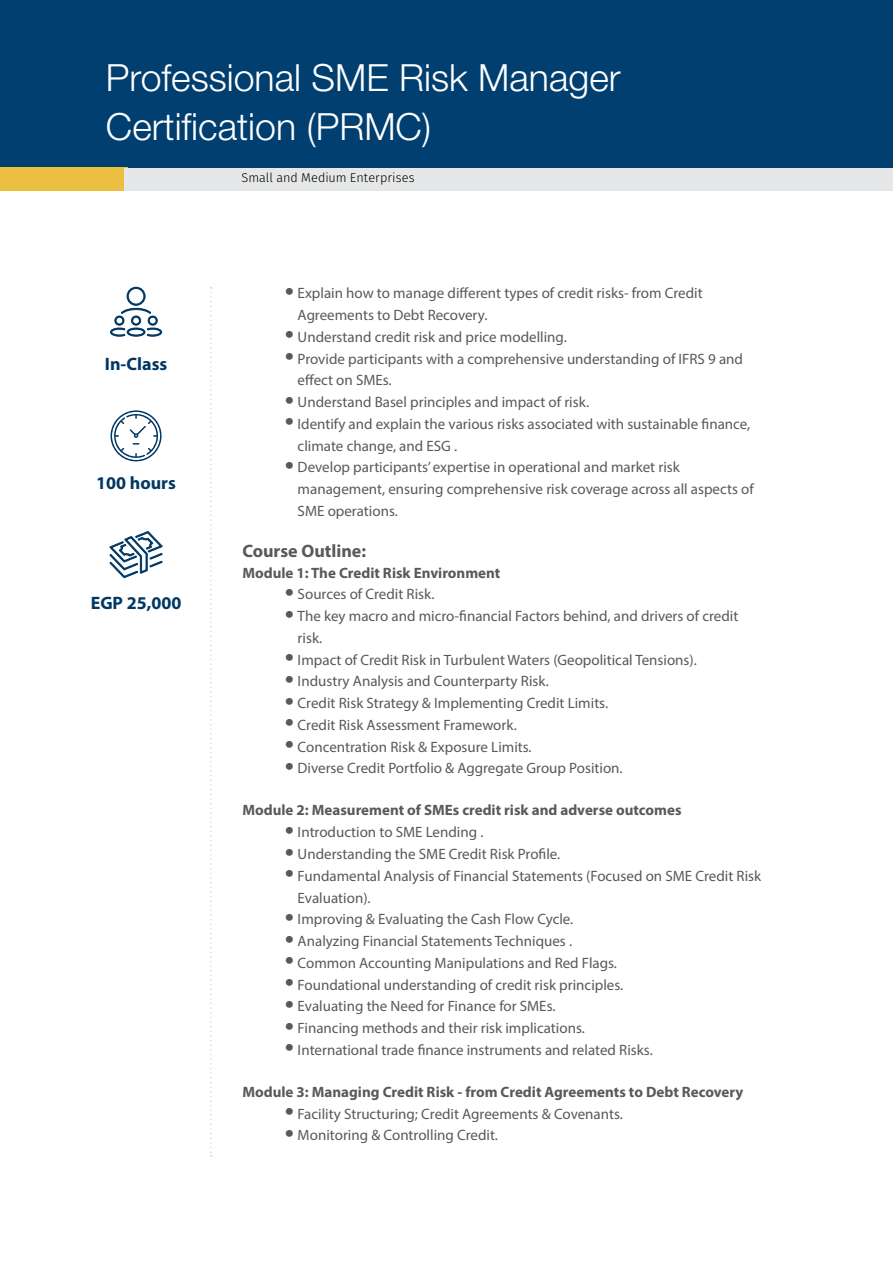
<style>
.page{position:relative;width:893px;height:1263px;background:#fff}
.page>*{position:absolute;margin:0;border:0;box-sizing:border-box;transform-origin:0 0}
.t1{font:300 37.5px/49.5px "Helvetica Neue LT Std";color:#fff}
.t2{font:700 18px "Myriad Pro";color:#003763}
.t3{font:700 18px "Myriad Pro";color:#58595b}
.t4{font:15px/21.8px "Myriad Pro";color:#58595b}
.t5{font:700 15px "Myriad Pro";color:#58595b}
.t6{font:300 12.75px "Fira Sans";color:#000}
.s1{font-size:33px}
</style>
<div class="page">
<div style="left:0;top:0;width:893px;height:168px;background:#003f70"></div>
<div style="left:0;top:168px;width:128px;height:23px;background:#ebc042"></div>
<div style="left:124px;top:168px;width:769px;height:22px;background:#e6e7e8"></div>
<svg style="left:210px;top:287px;width:2px;height:870px"></svg>
<svg style="left:110px;top:287px;width:52px;height:50px"></svg>
<svg style="left:111px;top:410px;width:51px;height:52px"></svg>
<svg style="left:109px;top:531px;width:54px;height:47px"></svg>
<h1 class="t1" style="left:106px;top:52px;width:516px">Professional SME Risk Manager<br>Certification (PRMC)</h1>
<p class="t6" style="left:242px;top:169px;width:175px">Small and Medium Enterprises</p>
<p class="t2" style="left:105px;top:353px;width:64px">In-Class</p>
<p class="t2" style="left:96px;top:472px;width:81px">100 hours</p>
<p class="t2" style="left:91px;top:591px;width:92px">EGP 25,000</p>
<p class="t4" style="left:298px;top:282px;width:407px;text-indent:-13px"><span class="s1">•</span> Explain how to manage different types of credit risks- from Credit<br>Agreements to Debt Recovery.</p>
<p class="t4" style="left:285px;top:326px;width:283px"><span class="s1">•</span> Understand credit risk and price modelling.</p>
<p class="t4" style="left:298px;top:347px;width:447px;text-indent:-13px"><span class="s1">•</span> Provide participants with a comprehensive understanding of IFRS 9 and effect on SMEs.</p>
<p class="t4" style="left:285px;top:391px;width:306px"><span class="s1">•</span> Understand Basel principles and impact of risk.</p>
<p class="t4" style="left:298px;top:413px;width:454px;text-indent:-13px"><span class="s1">•</span> Identify and explain the various risks associated with sustainable finance, climate change, and ESG .</p>
<p class="t4" style="left:298px;top:456px;width:458px;text-indent:-13px"><span class="s1">•</span> Develop participants’ expertise in operational and market risk management, ensuring comprehensive risk coverage across all aspects of<br>SME operations.</p>
<p class="t3" style="left:242px;top:539px;width:125px">Course Outline:</p>
<p class="t5" style="left:242px;top:563px;width:260px">Module 1: The Credit Risk Environment</p>
<p class="t4" style="left:285px;top:583px;width:151px"><span class="s1">•</span> Sources of Credit Risk.</p>
<p class="t4" style="left:298px;top:605px;width:442px;text-indent:-13px"><span class="s1">•</span> The key macro and micro-financial Factors behind, and drivers of credit risk.</p>
<p class="t4" style="left:285px;top:649px;width:413px"><span class="s1">•</span> Impact of Credit Risk in Turbulent Waters (Geopolitical Tensions).</p>
<p class="t4" style="left:285px;top:670px;width:265px"><span class="s1">•</span> Industry Analysis and Counterparty Risk.</p>
<p class="t4" style="left:285px;top:692px;width:325px"><span class="s1">•</span> Credit Risk Strategy &amp; Implementing Credit Limits.</p>
<p class="t4" style="left:285px;top:714px;width:233px"><span class="s1">•</span> Credit Risk Assessment Framework.</p>
<p class="t4" style="left:285px;top:736px;width:248px"><span class="s1">•</span> Concentration Risk &amp; Exposure Limits.</p>
<p class="t4" style="left:285px;top:757px;width:339px"><span class="s1">•</span> Diverse Credit Portfolio &amp; Aggregate Group Position.</p>
<p class="t5" style="left:242px;top:801px;width:441px">Module 2: Measurement of SMEs credit risk and adverse outcomes</p>
<p class="t4" style="left:285px;top:821px;width:200px"><span class="s1">•</span> Introduction to SME Lending .</p>
<p class="t4" style="left:285px;top:843px;width:277px"><span class="s1">•</span> Understanding the SME Credit Risk Profile.</p>
<p class="t4" style="left:298px;top:865px;width:465px;text-indent:-13px"><span class="s1">•</span> Fundamental Analysis of Financial Statements (Focused on SME Credit Risk<br>Evaluation).</p>
<p class="t4" style="left:285px;top:908px;width:290px"><span class="s1">•</span> Improving &amp; Evaluating the Cash Flow Cycle.</p>
<p class="t4" style="left:285px;top:930px;width:289px"><span class="s1">•</span> Analyzing Financial Statements Techniques .</p>
<p class="t4" style="left:285px;top:952px;width:334px"><span class="s1">•</span> Common Accounting Manipulations and Red Flags.</p>
<p class="t4" style="left:285px;top:973px;width:340px"><span class="s1">•</span> Foundational understanding of credit risk principles.</p>
<p class="t4" style="left:285px;top:995px;width:272px"><span class="s1">•</span> Evaluating the Need for Finance for SMEs.</p>
<p class="t4" style="left:285px;top:1017px;width:301px"><span class="s1">•</span> Financing methods and their risk implications.</p>
<p class="t4" style="left:285px;top:1039px;width:369px"><span class="s1">•</span> International trade finance instruments and related Risks.</p>
<p class="t5" style="left:242px;top:1082px;width:502px">Module 3: Managing Credit Risk - from Credit Agreements to Debt Recovery</p>
<p class="t4" style="left:285px;top:1102px;width:340px"><span class="s1">•</span> Facility Structuring; Credit Agreements &amp; Covenants.</p>
<p class="t4" style="left:285px;top:1124px;width:215px"><span class="s1">•</span> Monitoring &amp; Controlling Credit.</p>
</div>
